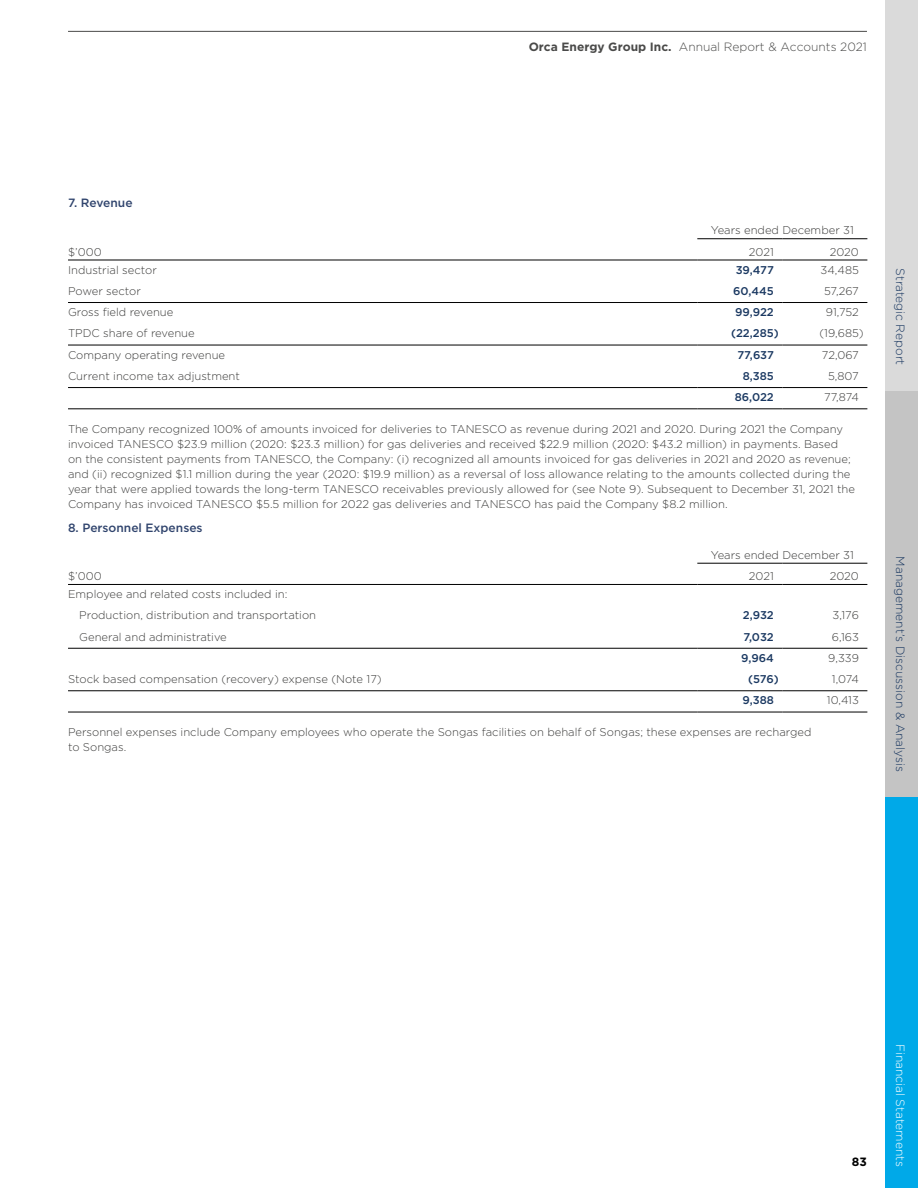
<style>
.page{position:relative;width:918px;height:1188px;background:#fff}
.page>*{position:absolute;margin:0;border:0;box-sizing:border-box;transform-origin:0 0}
.t1{font:300 12px "Gotham HTF";color:#1a3861}
.t2{font:300 12px "Gotham HTF";color:#4a4a49}
.t3{font:500 12px "Gotham HTF";color:#30446d}
.t4{font:300 12px "Gotham HTF";color:#fff}
.t5{font:700 12px "Gotham HTF";color:#000}
.t6{font:300 11.25px/15px "Gotham HTF";color:#3c3c3b}
.t7{font:500 11.25px "Gotham HTF";color:#1a3861}
.s1{font-weight:700}
</style>
<div class="page">
<hr style="left:697px;top:238px;width:85px;height:1px;background:#000">
<hr style="left:782px;top:238px;width:85px;height:1px;background:#000">
<hr style="left:68px;top:260px;width:629px;height:1px;background:#000">
<hr style="left:697px;top:260px;width:85px;height:1px;background:#000">
<hr style="left:782px;top:260px;width:85px;height:1px;background:#000">
<hr style="left:68px;top:302px;width:629px;height:1px;background:#000">
<hr style="left:697px;top:302px;width:85px;height:1px;background:#000">
<hr style="left:782px;top:302px;width:85px;height:1px;background:#000">
<hr style="left:68px;top:345px;width:629px;height:1px;background:#000">
<hr style="left:697px;top:345px;width:85px;height:1px;background:#000">
<hr style="left:782px;top:345px;width:85px;height:1px;background:#000">
<hr style="left:68px;top:387px;width:629px;height:1px;background:#000">
<hr style="left:697px;top:387px;width:85px;height:1px;background:#000">
<hr style="left:782px;top:387px;width:85px;height:1px;background:#000">
<hr style="left:68px;top:408px;width:629px;height:1px;background:#000">
<hr style="left:697px;top:408px;width:85px;height:1px;background:#000">
<hr style="left:782px;top:408px;width:85px;height:1px;background:#000">
<hr style="left:697px;top:563px;width:85px;height:1px;background:#000">
<hr style="left:782px;top:563px;width:85px;height:1px;background:#000">
<hr style="left:68px;top:584px;width:629px;height:1px;background:#000">
<hr style="left:697px;top:584px;width:85px;height:1px;background:#000">
<hr style="left:782px;top:584px;width:85px;height:1px;background:#000">
<hr style="left:68px;top:648px;width:629px;height:1px;background:#000">
<hr style="left:697px;top:648px;width:85px;height:1px;background:#000">
<hr style="left:782px;top:648px;width:85px;height:1px;background:#000">
<hr style="left:68px;top:691px;width:629px;height:1px;background:#000">
<hr style="left:697px;top:691px;width:85px;height:1px;background:#000">
<hr style="left:782px;top:691px;width:85px;height:1px;background:#000">
<hr style="left:68px;top:712px;width:629px;height:1px;background:#000">
<hr style="left:697px;top:712px;width:85px;height:1px;background:#000">
<hr style="left:782px;top:712px;width:85px;height:1px;background:#000">
<hr style="left:68px;top:31px;width:799px;height:1px;background:#4a4a49">
<div style="left:885px;top:0;width:33px;height:390px;background:#dadada"></div>
<div style="left:885px;top:391px;width:33px;height:418px;background:#c4c4c4"></div>
<div style="left:885px;top:798px;width:33px;height:390px;background:#00a9e8"></div>
<p class="t2" style="left:529px;top:40px;width:340px"><span class="s1">Orca Energy Group Inc.</span> Annual Report &amp; Accounts 2021</p>
<p class="t3" style="left:68px;top:196px;width:66px">7. Revenue</p>
<p class="t6" style="left:711px;top:223px;width:144px">Years ended December 31</p>
<p class="t6" style="left:68px;top:244px;width:35px">$’000</p>
<p class="t6" style="left:749px;top:244px;width:26px">2021</p>
<p class="t6" style="left:830px;top:244px;width:31px">2020</p>
<p class="t6" style="left:68px;top:262px;width:90px">Industrial sector</p>
<p class="t7" style="left:736px;top:263px;width:40px">39,477</p>
<p class="t6" style="left:821px;top:262px;width:40px">34,485</p>
<p class="t6" style="left:68px;top:283px;width:74px">Power sector</p>
<p class="t7" style="left:733px;top:284px;width:42px">60,445</p>
<p class="t6" style="left:824px;top:283px;width:36px">57,267</p>
<p class="t6" style="left:68px;top:305px;width:107px">Gross field revenue</p>
<p class="t7" style="left:735px;top:306px;width:40px">99,922</p>
<p class="t6" style="left:826px;top:305px;width:35px">91,752</p>
<p class="t6" style="left:68px;top:326px;width:128px">TPDC share of revenue</p>
<p class="t7" style="left:731px;top:327px;width:49px">(22,285)</p>
<p class="t6" style="left:819px;top:326px;width:46px">(19,685)</p>
<p class="t6" style="left:68px;top:347px;width:159px">Company operating revenue</p>
<p class="t7" style="left:737px;top:348px;width:38px">77,637</p>
<p class="t6" style="left:822px;top:347px;width:38px">72,067</p>
<p class="t6" style="left:68px;top:368px;width:174px">Current income tax adjustment</p>
<p class="t7" style="left:743px;top:370px;width:33px">8,385</p>
<p class="t6" style="left:828px;top:368px;width:32px">5,807</p>
<p class="t7" style="left:735px;top:391px;width:41px">86,022</p>
<p class="t6" style="left:824px;top:390px;width:36px">77,874</p>
<p class="t6" style="left:68px;top:422px;width:789px">The Company recognized 100% of amounts invoiced for deliveries to TANESCO as revenue during 2021 and 2020. During 2021 the Company invoiced TANESCO $23.9 million (2020: $23.3 million) for gas deliveries and received $22.9 million (2020: $43.2 million) in payments. Based on the consistent payments from TANESCO, the Company: (i) recognized all amounts invoiced for gas deliveries in 2021 and 2020 as revenue; and (ii) recognized $1.1 million during the year (2020: $19.9 million) as a reversal of loss allowance relating to the amounts collected during the year that were applied towards the long-term TANESCO receivables previously allowed for (see Note 9). Subsequent to December 31, 2021 the Company has invoiced TANESCO $5.5 million for 2022 gas deliveries and TANESCO has paid the Company $8.2 million.</p>
<p class="t3" style="left:68px;top:521px;width:136px">8. Personnel Expenses</p>
<p class="t6" style="left:711px;top:547px;width:144px">Years ended December 31</p>
<p class="t6" style="left:68px;top:569px;width:35px">$’000</p>
<p class="t6" style="left:749px;top:569px;width:26px">2021</p>
<p class="t6" style="left:830px;top:569px;width:31px">2020</p>
<p class="t6" style="left:79px;top:583px;width:238px;line-height:21.3px;text-indent:-11px">Employee and related costs included in:<br>Production, distribution and transportation</p>
<p class="t7" style="left:743px;top:609px;width:33px">2,932</p>
<p class="t6" style="left:833px;top:608px;width:28px">3,176</p>
<p class="t6" style="left:79px;top:629px;width:149px">General and administrative</p>
<p class="t7" style="left:743px;top:630px;width:32px">7,032</p>
<p class="t6" style="left:832px;top:629px;width:28px">6,163</p>
<p class="t7" style="left:741px;top:651px;width:34px">9,964</p>
<p class="t6" style="left:828px;top:650px;width:32px">9,339</p>
<p class="t6" style="left:68px;top:672px;width:315px">Stock based compensation (recovery) expense (Note 17)</p>
<p class="t7" style="left:748px;top:673px;width:32px">(576)</p>
<p class="t6" style="left:832px;top:672px;width:28px">1,074</p>
<p class="t7" style="left:742px;top:694px;width:33px">9,388</p>
<p class="t6" style="left:827px;top:693px;width:33px">10,413</p>
<p class="t6" style="left:68px;top:725px;width:745px">Personnel expenses include Company employees who operate the Songas facilities on behalf of Songas; these expenses are recharged to Songas.</p>
<p class="t1" style="left:907px;top:268px;width:99px;rotate:90deg">Strategic Report</p>
<p class="t1" style="left:907px;top:556px;width:217px;rotate:90deg">Management’s Discussion &amp; Analysis</p>
<p class="t5" style="left:852px;top:1155px;width:17px">83</p>
<p class="t4" style="left:907px;top:1044px;width:125px;rotate:90deg">Financial Statements</p>
</div>
